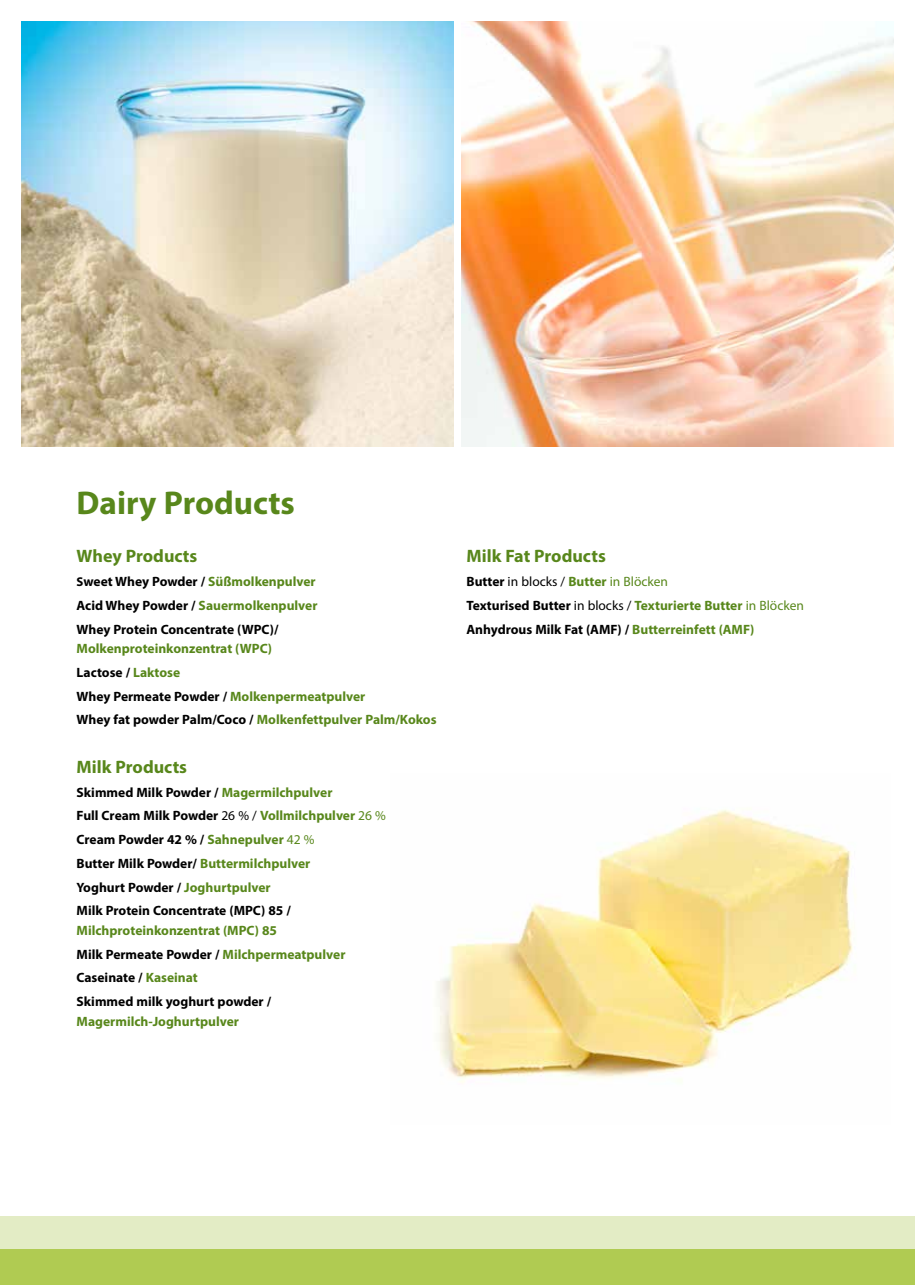
<style>
.page{position:relative;width:915px;height:1285px;background:#fff}
.page>*{position:absolute;margin:0;border:0;box-sizing:border-box;transform-origin:0 0}
.t1{font:700 33px "Myriad Pro";color:#58871b}
.t2{font:700 18px "Myriad Pro";color:#58871b}
.t3{font:700 13.5px/23.7px "Myriad Pro";color:#000}
.t4{font:700 13.5px/23.7px "Myriad Pro";color:#58871b}
.s1{font-size:12.75px}
.s2{color:#58871b}
.s3{color:#000}
.s4{font-weight:400}
.s5{font-weight:400;color:#58871b}
</style>
<div class="page">
<div style="left:0;top:1216px;width:914px;height:32px;background:#e3ecc5"></div>
<div style="left:0;top:1248px;width:914px;height:36px;background:#b0cb52"></div>
<img style="left:21px;top:21px;width:432px;height:425px">
<img style="left:461px;top:21px;width:432px;height:425px">
<img style="left:437px;top:809px;width:417px;height:274px">
<h1 class="t1" style="left:77px;top:481px;width:220px">Dairy Products</h1>
<h2 class="t2" style="left:77px;top:544px;width:122px">Whey Products</h2>
<p class="t3" style="left:77px;top:569px;width:242px"><span class="s1">S</span>weet Whey Powder / <span class="s2">Süßmolkenpulver<br></span>Acid Whey Powder / <span class="s2">Sauermolkenpulver<br></span>Whey Protein Concentrate (WPC)/</p>
<p class="t4" style="left:77px;top:636px;width:361px">Molkenproteinkonzentrat (WPC)<br><span class="s3">Lactose /</span> Laktose<br><span class="s3">Whey Permeate Powder /</span> Molkenpermeatpulver<br><span class="s3">Whey fat powder Palm/Coco /</span> Molkenfettpulver Palm/Kokos</p>
<h2 class="t2" style="left:77px;top:754px;width:112px">Milk Products</h2>
<p class="t3" style="left:77px;top:779px;width:311px">Skimmed Milk Powder / <span class="s2">Magermilchpulver<br></span>Full Cream Milk Powder <span class="s4">26 % /</span> <span class="s2">Vollmilchpulver</span> <span class="s5">26 % </span>Cream Powder 42 % / <span class="s2">Sahnepulver</span> <span class="s5">42 %<br></span>Butter Milk Powder/ <span class="s2">Buttermilchpulver<br></span>Yoghurt Powder / <span class="s2">Joghurtpulver<br></span>Milk Protein Concentrate (MPC) 85 /</p>
<p class="t4" style="left:77px;top:917px;width:270px">Milchproteinkonzentrat (MPC) 85<br><span class="s3">Milk Permeate Powder /</span> Milchpermeatpulver<br><span class="s3">Caseinate /</span> Kaseinat<br><span class="s3">Skimmed milk yoghurt powder /</span></p>
<p class="t4" style="left:77px;top:1008px;width:164px">Magermilch-Joghurtpulver</p>
<h2 class="t2" style="left:466px;top:544px;width:141px">Milk Fat Products</h2>
<p class="t3" style="left:466px;top:569px;width:339px">Butter <span class="s4">in blocks /</span> <span class="s2">Butter</span> <span class="s5">in Blöcken<br></span>Texturised Butter <span class="s4">in blocks /</span> <span class="s2">Texturierte Butter</span> <span class="s5">in Blöcken<br></span>Anhydrous Milk Fat (AMF) / <span class="s2">Butterreinfett (AMF)</span></p>
</div>
